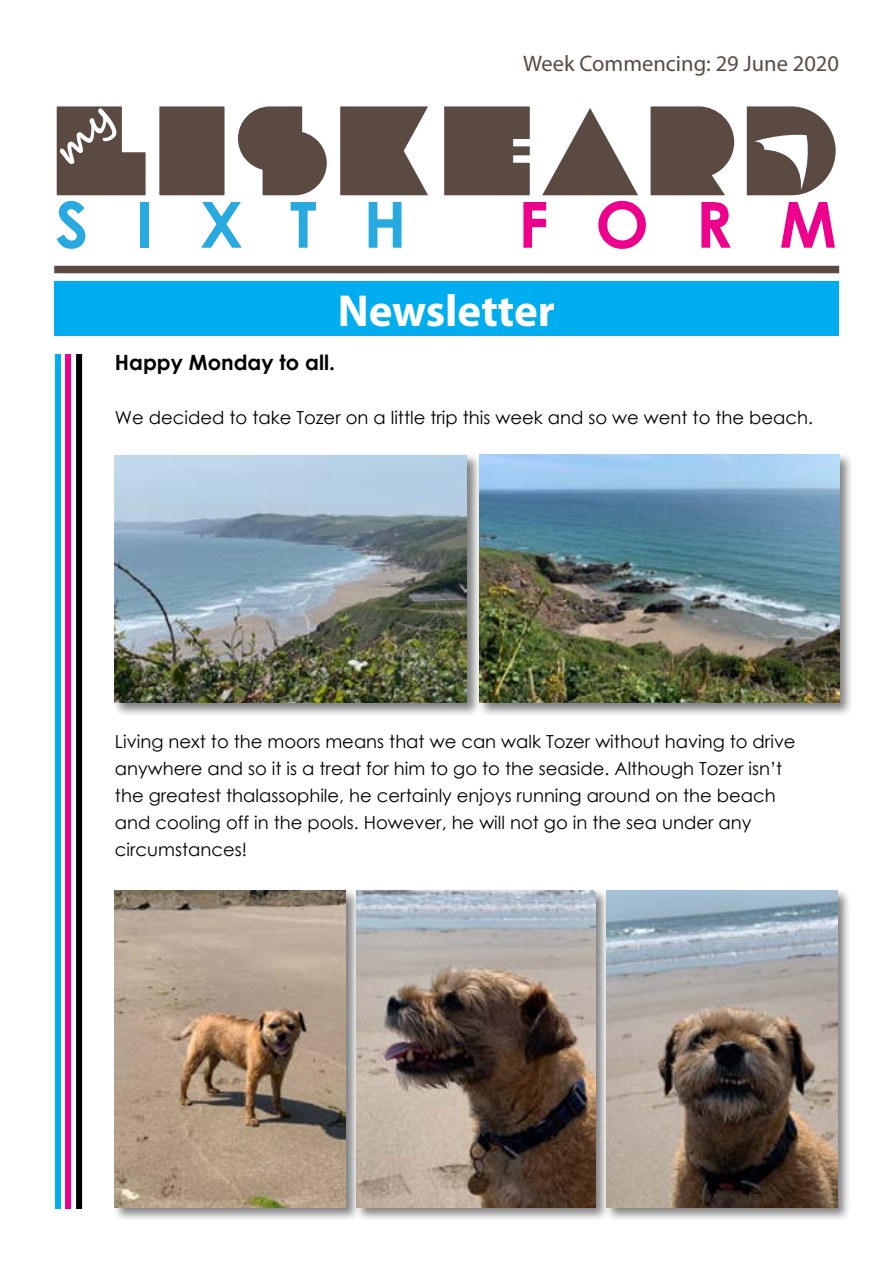
<style>
.page{position:relative;width:893px;height:1263px;background:#fff}
.page>*{position:absolute;margin:0;border:0;box-sizing:border-box;transform-origin:0 0}
.t1{font:130.95px "Dubtronic Solid";color:#5a4a42}
.t2{font:700 63.6px "Century Gothic";letter-spacing:.735em;color:#28aae1}
.t3{font:700 63.6px "Century Gothic";color:#ec008c}
.t4{font:700 45px "Myriad Pro";color:#fff}
.t5{font:22.5px "Myriad Pro";color:#5a4a42}
.t6{font:700 21px "Century Gothic";color:#000}
.t7{font:18px/27px "Century Gothic";color:#000}
</style>
<div class="page">
<div style="left:54px;top:282px;width:785px;height:54px;background:#00aeef"></div>
<div style="left:54px;top:266px;width:785px;height:7px;background:#5a4a42"></div>
<div style="left:65px;top:354px;width:6px;height:855px;background:#ec008c"></div>
<div style="left:55px;top:354px;width:6px;height:855px;background:#00aeef"></div>
<div style="left:76px;top:354px;width:6px;height:855px;background:#000"></div>
<div style="left:113px;top:453px;width:367px;height:264px;background:#000;opacity:.5"></div>
<img style="left:115px;top:455px;width:352px;height:248px">
<div style="left:477px;top:453px;width:377px;height:264px;background:#000;opacity:.5"></div>
<img style="left:479px;top:455px;width:360px;height:248px">
<div style="left:113px;top:889px;width:247px;height:333px;background:#000;opacity:.5"></div>
<img style="left:115px;top:891px;width:231px;height:317px">
<div style="left:355px;top:889px;width:255px;height:333px;background:#000;opacity:.5"></div>
<img style="left:357px;top:891px;width:238px;height:317px">
<div style="left:605px;top:889px;width:247px;height:333px;background:#000;opacity:.5"></div>
<img style="left:607px;top:891px;width:231px;height:317px">
<p class="t5" style="left:523px;top:49px;width:317px">Week Commencing: 29 June 2020</p>
<h1 class="t1" style="left:49px;top:103px;width:794px">LISKEARD</h1>
<h2 class="t2" style="left:55px;top:176px;width:353px">SIXTH</h2>
<h2 class="t3" style="left:518px;top:176px;width:320px">FORM</h2>
<h3 class="t4" style="left:338px;top:281px;width:219px">Newsletter</h3>
<p class="t6" style="left:115px;top:346px;width:222px">Happy Monday to all.</p>
<p class="t7" style="left:115px;top:403px;width:700px">We decided to take Tozer on a little trip this week and so we went to the beach.</p>
<p class="t7" style="left:115px;top:727px;width:682px">Living next to the moors means that we can walk Tozer without having to drive anywhere and so it is a treat for him to go to the seaside. Although Tozer isn’t the greatest thalassophile, he certainly enjoys running around on the beach and cooling off in the pools. However, he will not go in the sea under any circumstances!</p>
</div>
